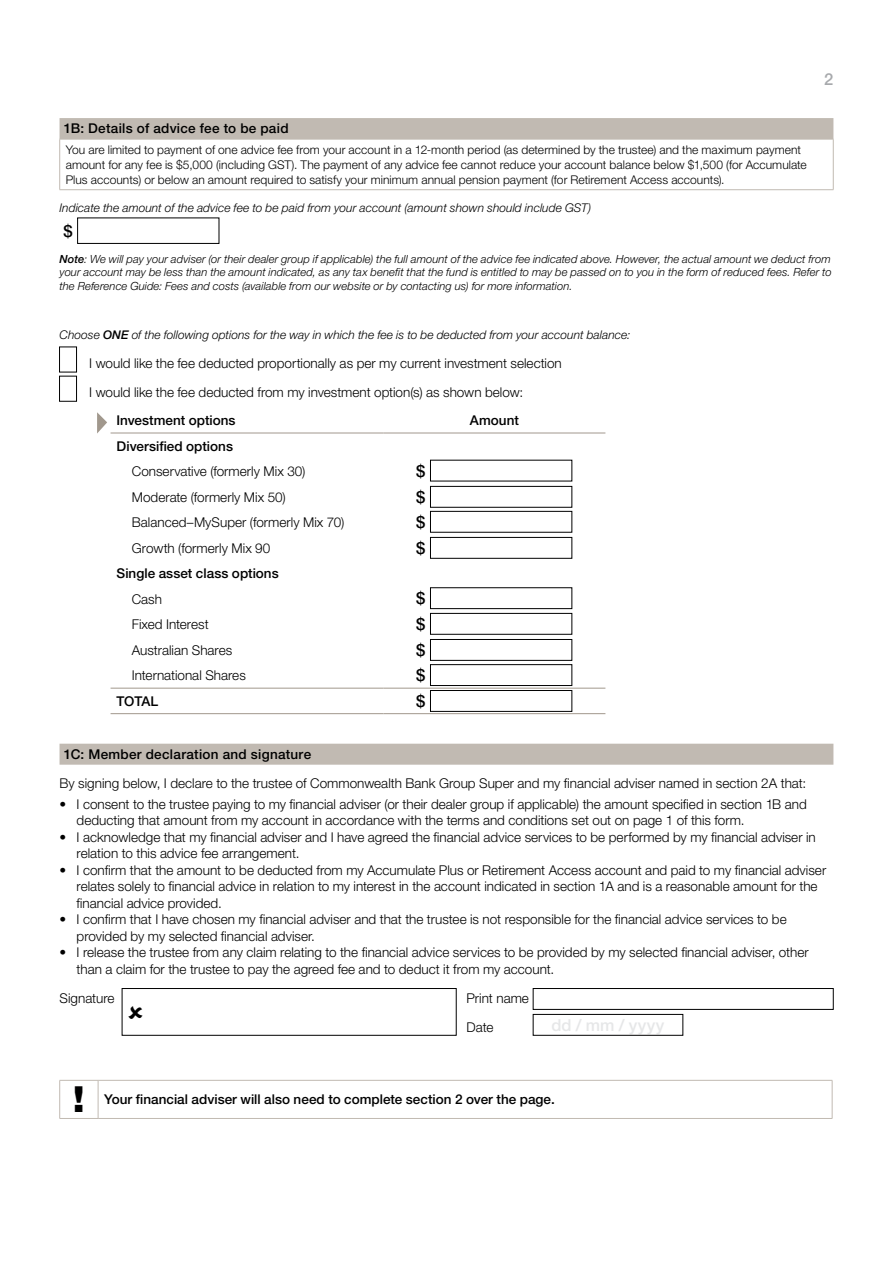
<style>
.page{position:relative;width:893px;height:1263px;background:#fff}
.page>*{position:absolute;margin:0;border:0;box-sizing:border-box;transform-origin:0 0}
.t1{font:900 36px "Helvetica Neue LT Pro";color:#000}
.t2{font:500 16.5px/24.9px "Helvetica Neue LT Pro";color:#000}
.t3{font:500 16.5px "Helvetica Neue LT Pro";color:#e6e7e8}
.t4{font:500 16.5px "Helvetica Neue LT Pro";color:#a7a9ac}
.t5{font:300 13.5px/25.5px "Helvetica Neue LT Pro";color:#000}
.t6{font:500 13.5px "Helvetica Neue LT Pro";letter-spacing:.005em;color:#000}
.t7{font:300 12px/15px "Helvetica Neue LT Pro";letter-spacing:.005em;color:#000}
.t8{font:italic 300 12px "Helvetica Neue LT Pro";color:#000}
.t9{font:italic 300 11.25px/13.5px "Helvetica Neue LT Pro";letter-spacing:.005em;color:#000;text-align:justify}
.s1{font-weight:500}
</style>
<div class="page">
<div style="left:60px;top:118px;width:773px;height:21px;background:#c1bab2"></div>
<div style="left:60px;top:744px;width:773px;height:21px;background:#c1bab2"></div>
<hr style="left:60px;top:139px;width:773px;height:1px;background:#c1bab2">
<hr style="left:59px;top:139px;width:1px;height:51px;background:#c1bab2">
<hr style="left:833px;top:139px;width:1px;height:51px;background:#c1bab2">
<hr style="left:60px;top:189px;width:773px;height:1px;background:#c1bab2">
<hr style="left:111px;top:688px;width:272px;height:1px;background:#a1988d">
<hr style="left:383px;top:688px;width:222px;height:1px;background:#a1988d">
<hr style="left:111px;top:713px;width:272px;height:1px;background:#a1988d">
<hr style="left:383px;top:713px;width:222px;height:1px;background:#a1988d">
<hr style="left:111px;top:433px;width:272px;height:1px;background:#a1988d">
<hr style="left:383px;top:433px;width:222px;height:1px;background:#a1988d">
<hr style="left:59px;top:1080px;width:1px;height:38px;background:#c1bab2">
<hr style="left:60px;top:1080px;width:38px;height:1px;background:#c1bab2">
<hr style="left:60px;top:1118px;width:38px;height:1px;background:#c1bab2">
<hr style="left:98px;top:1080px;width:1px;height:38px;background:#c1bab2">
<hr style="left:98px;top:1080px;width:734px;height:1px;background:#c1bab2">
<hr style="left:832px;top:1080px;width:1px;height:38px;background:#c1bab2">
<hr style="left:98px;top:1118px;width:734px;height:1px;background:#c1bab2">
<div style="left:77px;top:218px;width:142px;height:26px;border:1px solid #000"></div>
<div style="left:59px;top:347px;width:18px;height:25px;border:1px solid #000"></div>
<div style="left:59px;top:376px;width:18px;height:25px;border:1px solid #000"></div>
<div style="left:430px;top:690px;width:142px;height:21px;border:1px solid #000"></div>
<div style="left:430px;top:664px;width:142px;height:22px;border:1px solid #000"></div>
<div style="left:430px;top:639px;width:142px;height:21px;border:1px solid #000"></div>
<div style="left:430px;top:613px;width:142px;height:21px;border:1px solid #000"></div>
<div style="left:430px;top:587px;width:142px;height:22px;border:1px solid #000"></div>
<div style="left:430px;top:537px;width:142px;height:21px;border:1px solid #000"></div>
<div style="left:430px;top:486px;width:142px;height:21px;border:1px solid #000"></div>
<div style="left:430px;top:511px;width:142px;height:21px;border:1px solid #000"></div>
<div style="left:533px;top:988px;width:300px;height:21px;border:1px solid #000"></div>
<div style="left:122px;top:988px;width:334px;height:47px;border:1px solid #000"></div>
<div style="left:533px;top:1014px;width:150px;height:21px;border:1px solid #000"></div>
<svg style="left:97px;top:412px;width:10px;height:21px"></svg>
<p class="t6" style="left:64px;top:120px;width:226px">1B: Details of advice fee to be paid</p>
<p class="t7" style="left:66px;top:142px;width:743px">You are limited to payment of one advice fee from your account in a 12-month period (as determined by the trustee) and the maximum payment amount for any fee is $5,000 (including GST). The payment of any advice fee cannot reduce your account balance below $1,500 (for Accumulate<br>Plus accounts) or below an amount required to satisfy your minimum annual pension payment (for Retirement Access accounts).</p>
<p class="t8" style="left:60px;top:200px;width:533px">Indicate the amount of the advice fee to be paid from your account (amount shown should include GST)</p>
<p class="t2" style="left:63px;top:218px;width:11px">$</p>
<p class="t4" style="left:824px;top:69px;width:11px">2</p>
<p class="t9" style="left:60px;top:252px;width:774px"><span class="s1">Note</span>: We will pay your adviser (or their dealer group if applicable) the full amount of the advice fee indicated above. However, the actual amount we deduct from your account may be less than the amount indicated, as any tax benefit that the fund is entitled to may be passed on to you in the form of reduced fees. Refer to the Reference Guide: Fees and costs (available from our website or by contacting us) for more information.</p>
<p class="t8" style="left:60px;top:327px;width:572px">Choose <span class="s1">ONE</span> of the following options for the way in which the fee is to be deducted from your account balance:</p>
<p class="t5" style="left:89px;top:348px;width:474px;line-height:29.2px">I would like the fee deducted proportionally as per my current investment selection<br>I would like the fee deducted from my investment option(s) as shown below:</p>
<p class="t6" style="left:117px;top:412px;width:121px">Investment options</p>
<p class="t6" style="left:470px;top:412px;width:50px">Amount</p>
<p class="t6" style="left:117px;top:438px;width:118px">Diversified options</p>
<p class="t5" style="left:132px;top:458px;width:214px">Conservative (formerly Mix 30)<br>Moderate (formerly Mix 50)<br>Balanced–MySuper (formerly Mix 70)<br>Growth (formerly Mix 90</p>
<p class="t6" style="left:117px;top:565px;width:164px">Single asset class options</p>
<p class="t5" style="left:132px;top:586px;width:116px">Cash<br>Fixed Interest<br>Australian Shares<br>International Shares</p>
<p class="t6" style="left:117px;top:693px;width:43px">TOTAL</p>
<p class="t2" style="left:416px;top:458px;width:11px">$</p>
<p class="t2" style="left:416px;top:484px;width:11px">$ $</p>
<p class="t2" style="left:416px;top:535px;width:11px">$</p>
<p class="t2" style="left:416px;top:586px;width:11px">$</p>
<p class="t2" style="left:416px;top:611px;width:11px">$</p>
<p class="t2" style="left:416px;top:637px;width:11px">$</p>
<p class="t2" style="left:416px;top:662px;width:11px">$</p>
<p class="t2" style="left:416px;top:688px;width:11px">$</p>
<p class="t6" style="left:64px;top:746px;width:249px">1C: Member declaration and signature</p>
<p class="t5" style="left:60px;top:770px;width:748px">By signing below, I declare to the trustee of Commonwealth Bank Group Super and my financial adviser named in section 2A that:</p>
<p class="t5" style="left:77px;top:795px;width:732px;line-height:16.5px;text-indent:-17px">• I consent to the trustee paying to my financial adviser (or their dealer group if applicable) the amount specified in section 1B and deducting that amount from my account in accordance with the terms and conditions set out on page 1 of this form.</p>
<p class="t5" style="left:77px;top:828px;width:741px;line-height:16.5px;text-indent:-17px">• I acknowledge that my financial adviser and I have agreed the financial advice services to be performed by my financial adviser in relation to this advice fee arrangement.</p>
<p class="t5" style="left:77px;top:861px;width:751px;line-height:16.5px;text-indent:-17px">• I confirm that the amount to be deducted from my Accumulate Plus or Retirement Access account and paid to my financial adviser relates solely to financial advice in relation to my interest in the account indicated in section 1A and is a reasonable amount for the financial advice provided.</p>
<p class="t5" style="left:77px;top:911px;width:712px;line-height:16.5px;text-indent:-17px">• I confirm that I have chosen my financial adviser and that the trustee is not responsible for the financial advice services to be provided by my selected financial adviser.</p>
<p class="t5" style="left:77px;top:944px;width:734px;line-height:16.5px;text-indent:-17px">• I release the trustee from any claim relating to the financial advice services to be provided by my selected financial adviser, other than a claim for the trustee to pay the agreed fee and to deduct it from my account.</p>
<p class="t5" style="left:60px;top:985px;width:56px">Signature</p>
<p class="t5" style="left:467px;top:983px;width:64px;line-height:29.2px">Print name<br>Date</p>
<p class="t3" style="left:552px;top:1015px;width:114px">dd / mm / yyyy</p>
<h1 class="t1" style="left:73px;top:1078px;width:13px">!</h1>
<p class="t6" style="left:104px;top:1091px;width:452px">Your financial adviser will also need to complete section 2 over the page.</p>
</div>
